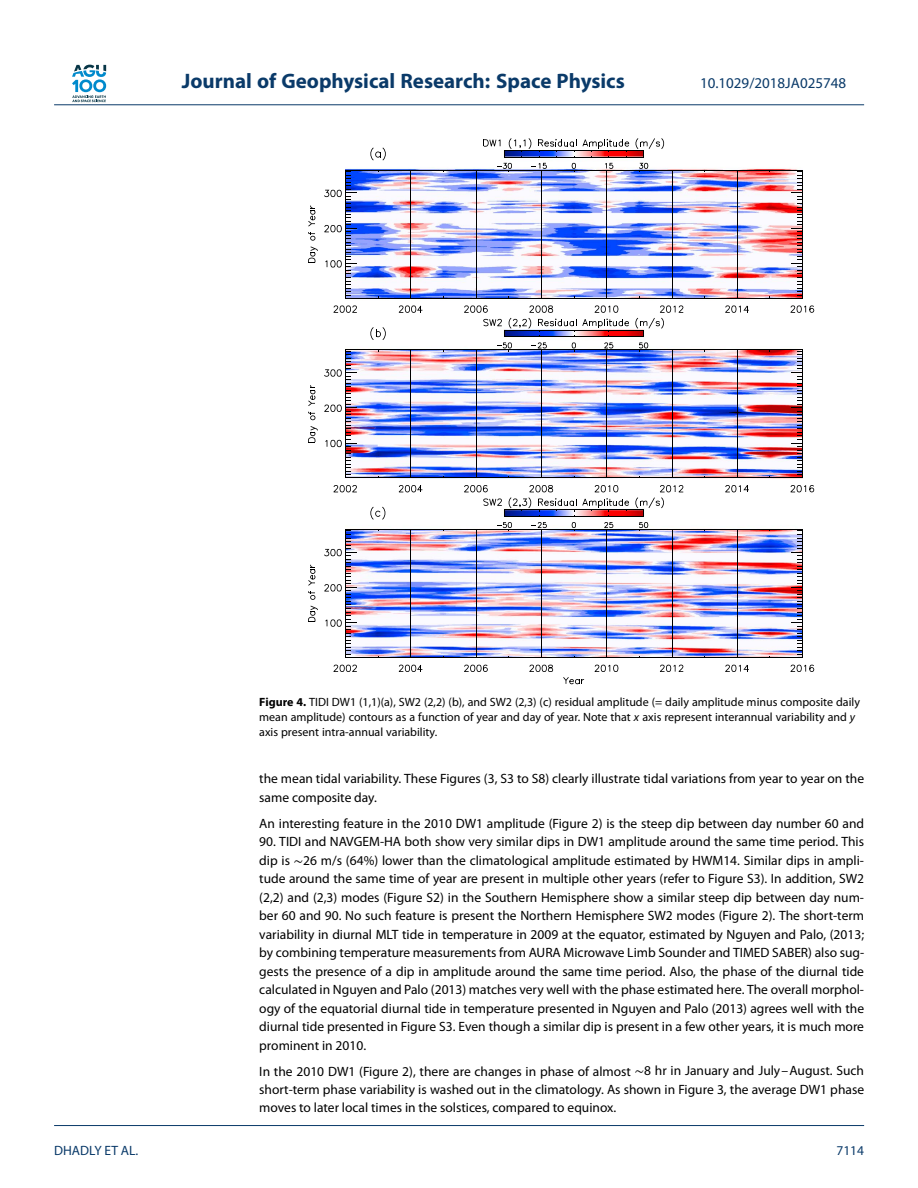
<style>
.page{position:relative;width:918px;height:1188px;background:#fff}
.page>*{position:absolute;margin:0;border:0;box-sizing:border-box;transform-origin:0 0}
.t1{font:700 21px "Myriad Pro";color:#0a3a69}
.t2{font:15px "Myriad Pro";color:#0a3a69}
.t3{font:13.5px/18.5px "Myriad Pro";color:#000;text-align:justify}
.t4{font:13.5px "Myriad Pro";color:#0a3a69}
.t5{font:12px/15px "Myriad Pro";color:#000}
.s1{font-weight:700}
.s2{font-style:italic}
.s3{font-family:"STIX Math"}
</style>
<div class="page">
<svg style="left:72px;top:65px;width:34px;height:37px"></svg>
<hr style="left:54px;top:104px;width:810px;height:1px;background:#0a3a69">
<img style="left:346px;top:152px;width:457px;height:505px">
<hr style="left:504px;top:157px;width:140px;height:1px;background:#000">
<hr style="left:504px;top:151px;width:140px;height:1px;background:#000">
<hr style="left:346px;top:298px;width:457px;height:1px;background:#000">
<svg style="left:333px;top:305px;width:24px;height:8px"></svg>
<svg style="left:399px;top:305px;width:23px;height:8px"></svg>
<svg style="left:725px;top:305px;width:24px;height:8px"></svg>
<svg style="left:790px;top:305px;width:24px;height:8px"></svg>
<hr style="left:346px;top:170px;width:457px;height:1px;background:#000">
<hr style="left:410px;top:170px;width:1px;height:128px;background:#000">
<hr style="left:476px;top:170px;width:1px;height:128px;background:#000">
<hr style="left:541px;top:170px;width:1px;height:128px;background:#000">
<hr style="left:606px;top:170px;width:1px;height:128px;background:#000">
<hr style="left:672px;top:170px;width:1px;height:128px;background:#000">
<hr style="left:737px;top:170px;width:1px;height:128px;background:#000">
<svg style="left:483px;top:138px;width:146px;height:34px"></svg>
<svg style="left:635px;top:138px;width:30px;height:34px"></svg>
<hr style="left:345px;top:170px;width:1px;height:128px;background:#000">
<svg style="left:324px;top:171px;width:33px;height:125px"></svg>
<svg style="left:308px;top:206px;width:10px;height:57px"></svg>
<hr style="left:802px;top:170px;width:1px;height:128px;background:#000">
<svg style="left:791px;top:171px;width:11px;height:125px"></svg>
<hr style="left:504px;top:337px;width:140px;height:1px;background:#000">
<hr style="left:504px;top:330px;width:140px;height:1px;background:#000">
<svg style="left:729px;top:412px;width:14px;height:1px"></svg>
<hr style="left:346px;top:477px;width:457px;height:1px;background:#000">
<svg style="left:333px;top:485px;width:24px;height:7px"></svg>
<svg style="left:399px;top:485px;width:23px;height:7px"></svg>
<svg style="left:725px;top:485px;width:24px;height:7px"></svg>
<svg style="left:790px;top:485px;width:24px;height:7px"></svg>
<hr style="left:346px;top:349px;width:457px;height:1px;background:#000">
<hr style="left:410px;top:350px;width:1px;height:128px;background:#000">
<hr style="left:476px;top:350px;width:1px;height:128px;background:#000">
<hr style="left:541px;top:350px;width:1px;height:128px;background:#000">
<hr style="left:606px;top:350px;width:1px;height:128px;background:#000">
<hr style="left:672px;top:350px;width:1px;height:128px;background:#000">
<hr style="left:737px;top:350px;width:1px;height:128px;background:#000">
<svg style="left:464px;top:305px;width:165px;height:47px"></svg>
<svg style="left:635px;top:305px;width:48px;height:47px"></svg>
<hr style="left:345px;top:350px;width:1px;height:128px;background:#000">
<svg style="left:324px;top:351px;width:33px;height:124px"></svg>
<svg style="left:308px;top:426px;width:10px;height:17px"></svg>
<svg style="left:308px;top:412px;width:7px;height:8px"></svg>
<svg style="left:308px;top:385px;width:8px;height:21px"></svg>
<hr style="left:802px;top:350px;width:1px;height:128px;background:#000">
<svg style="left:791px;top:351px;width:11px;height:124px"></svg>
<hr style="left:504px;top:516px;width:140px;height:1px;background:#000">
<hr style="left:504px;top:510px;width:140px;height:1px;background:#000">
<hr style="left:346px;top:657px;width:457px;height:1px;background:#000">
<svg style="left:333px;top:665px;width:24px;height:7px"></svg>
<svg style="left:399px;top:665px;width:23px;height:7px"></svg>
<svg style="left:464px;top:665px;width:24px;height:7px"></svg>
<svg style="left:529px;top:665px;width:24px;height:7px"></svg>
<svg style="left:595px;top:665px;width:23px;height:7px"></svg>
<svg style="left:660px;top:665px;width:23px;height:7px"></svg>
<svg style="left:725px;top:665px;width:24px;height:7px"></svg>
<svg style="left:790px;top:665px;width:24px;height:7px"></svg>
<svg style="left:563px;top:677px;width:21px;height:8px"></svg>
<hr style="left:346px;top:529px;width:457px;height:1px;background:#000">
<hr style="left:410px;top:529px;width:1px;height:128px;background:#000">
<hr style="left:476px;top:529px;width:1px;height:128px;background:#000">
<hr style="left:541px;top:529px;width:1px;height:128px;background:#000">
<hr style="left:606px;top:529px;width:1px;height:128px;background:#000">
<hr style="left:672px;top:529px;width:1px;height:128px;background:#000">
<hr style="left:737px;top:529px;width:1px;height:128px;background:#000">
<svg style="left:464px;top:485px;width:165px;height:46px"></svg>
<svg style="left:635px;top:485px;width:48px;height:46px"></svg>
<hr style="left:345px;top:529px;width:1px;height:128px;background:#000">
<svg style="left:324px;top:531px;width:33px;height:124px"></svg>
<svg style="left:308px;top:606px;width:10px;height:16px"></svg>
<svg style="left:308px;top:565px;width:8px;height:35px"></svg>
<hr style="left:802px;top:529px;width:1px;height:128px;background:#000">
<svg style="left:791px;top:531px;width:11px;height:124px"></svg>
<svg style="left:370px;top:148px;width:17px;height:12px"></svg>
<svg style="left:370px;top:327px;width:17px;height:13px"></svg>
<svg style="left:370px;top:507px;width:16px;height:13px"></svg>
<hr style="left:54px;top:1125px;width:810px;height:1px;background:#0a3a69">
<h1 class="t1" style="left:182px;top:73px;width:444px">Journal of Geophysical Research: Space Physics</h1>
<p class="t2" style="left:700px;top:78px;width:148px">10.1029/2018JA025748</p>
<p class="t5" style="left:259px;top:696px;width:602px"><span class="s1">Figure 4.</span> TIDI DW1 (1,1)(a), SW2 (2,2) (b), and SW2 (2,3) (c) residual amplitude (= daily amplitude minus composite daily mean amplitude) contours as a function of year and day of year. Note that <span class="s2">x</span> axis represent interannual variability and <span class="s2">y </span>axis present intra-annual variability.</p>
<p class="t3" style="left:259px;top:771px;width:606px">the mean tidal variability. These Figures (3, S3 to S8) clearly illustrate tidal variations from year to year on the same composite day.</p>
<p class="t3" style="left:259px;top:815px;width:606px">An interesting feature in the 2010 DW1 amplitude (Figure 2) is the steep dip between day number 60 and</p>
<p class="t3" style="left:259px;top:833px;width:606px">90. TIDI and NAVGEM-HA both show very similar dips in DW1 amplitude around the same time period. This dip is <span class="s3">∼</span>26 m/s (64%) lower than the climatological amplitude estimated by HWM14. Similar dips in ampli&shy;tude around the same time of year are present in multiple other years (refer to Figure S3). In addition, SW2 (2,2) and (2,3) modes (Figure S2) in the Southern Hemisphere show a similar steep dip between day num&shy;ber 60 and 90. No such feature is present the Northern Hemisphere SW2 modes (Figure 2). The short-term variability in diurnal MLT tide in temperature in 2009 at the equator, estimated by Nguyen and Palo, (2013; by combining temperature measurements from AURA Microwave Limb Sounder and TIMED SABER) also sug&shy;gests the presence of a dip in amplitude around the same time period. Also, the phase of the diurnal tide calculated in Nguyen and Palo (2013) matches very well with the phase estimated here. The overall morphol&shy;ogy of the equatorial diurnal tide in temperature presented in Nguyen and Palo (2013) agrees well with the diurnal tide presented in Figure S3. Even though a similar dip is present in a few other years, it is much more prominent in 2010.</p>
<p class="t3" style="left:259px;top:1063px;width:606px">In the 2010 DW1 (Figure 2), there are changes in phase of almost <span class="s3">∼</span>8 hr in January and July–August. Such short-term phase variability is washed out in the climatology. As shown in Figure 3, the average DW1 phase moves to later local times in the solstices, compared to equinox.</p>
<p class="t4" style="left:54px;top:1145px;width:86px">DHADLY ET AL.</p>
<p class="t4" style="left:836px;top:1145px;width:29px">7114</p>
</div>
